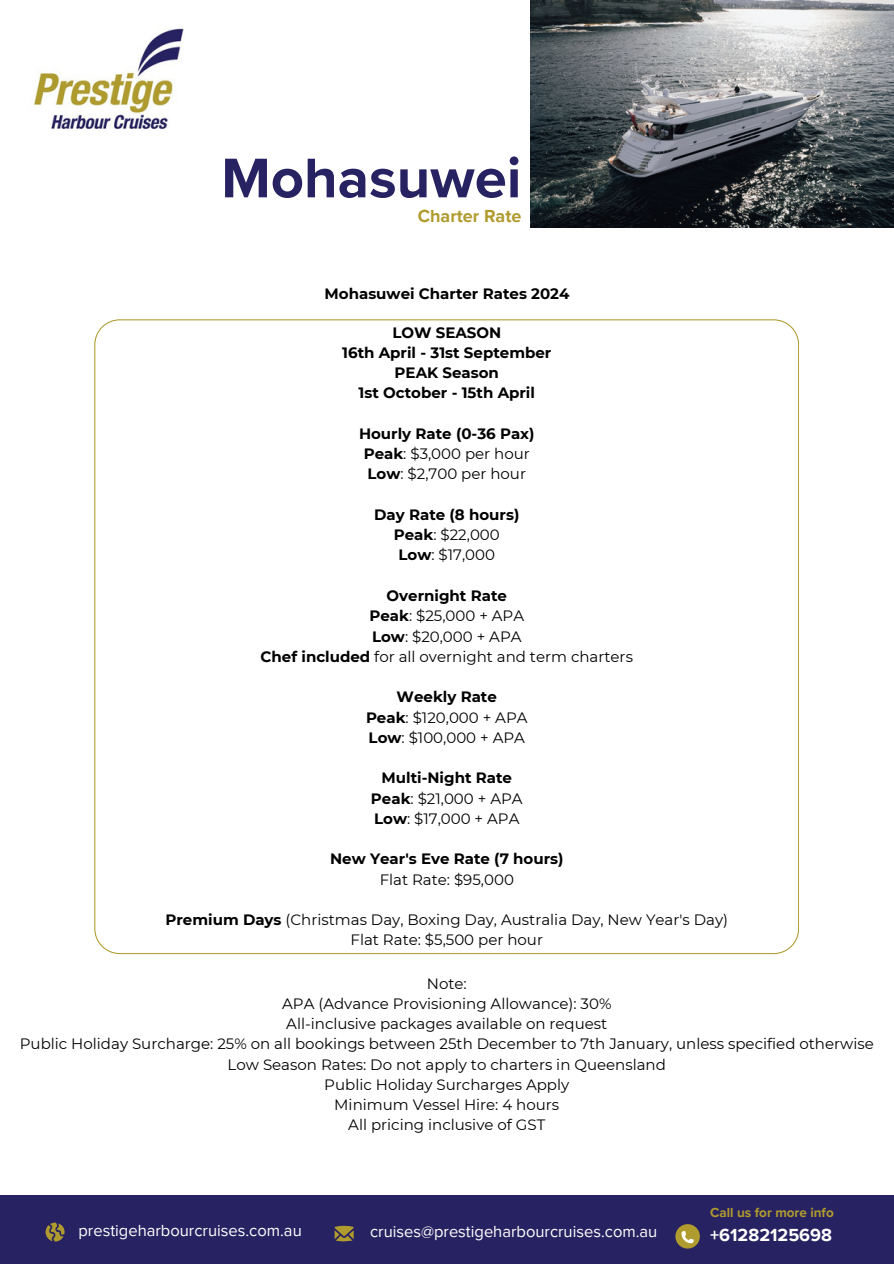
<style>
.page{position:relative;width:894px;height:1264px;background:#fff}
.page>*{position:absolute;margin:0;border:0;box-sizing:border-box;transform-origin:0 0}
.t1{font:700 57.9px "Proxima Nova";color:#272261}
.t2{font:700 18px "Proxima Nova";color:#fff}
.t3{font:700 18px "Proxima Nova";color:#b09b2e}
.t4{font:16.5px "Proxima Nova";color:#fff}
.t5{font:15px/20.2px "Montserrat";color:#000;text-align:center}
.t6{font:700 15px/20.2px "Montserrat";color:#000;text-align:center}
.t7{font:700 13.5px "Proxima Nova";color:#b09b2e}
.s1{font-weight:700}
.s2{font-weight:400}
</style>
<div class="page">
<div style="left:0;top:1195px;width:893px;height:68px;background:#272261"></div>
<svg style="left:46px;top:1222px;width:19px;height:19px"></svg>
<svg style="left:334px;top:1225px;width:19px;height:16px"></svg>
<svg style="left:675px;top:1224px;width:24px;height:24px"></svg>
<svg style="left:681px;top:1230px;width:12px;height:13px"></svg>
<img style="left:33px;top:28px;width:151px;height:101px">
<svg style="left:94px;top:319px;width:704px;height:635px"></svg>
<img style="left:530px;top:0;width:363px;height:227px">
<h5 class="t1" style="left:221px;top:144px;width:301px">Mohasuwei</h5>
<h5 class="t3" style="left:417px;top:206px;width:105px">Charter Rate</h5>
<h5 class="t6" style="left:324px;top:283px;width:246px">Mohasuwei Charter Rates 2024</h5>
<h5 class="t6" style="left:342px;top:322px;width:210px">LOW SEASON<br>16th April - 31st September<br>PEAK Season<br>1st October - 15th April</h5>
<h5 class="t5" style="left:359px;top:423px;width:177px"><span class="s1">Hourly Rate (0-36 Pax)<br>Peak</span>: $3,000 per hour<br><span class="s1">Low</span>: $2,700 per hour</h5>
<h5 class="t6" style="left:374px;top:504px;width:147px">Day Rate (8 hours)<br>Peak<span class="s2">: $22,000<br></span>Low<span class="s2">: $17,000</span></h5>
<p class="t5" style="left:260px;top:585px;width:374px"><span class="s1">Overnight Rate<br>Peak</span>: $25,000 + APA<br><span class="s1">Low</span>: $20,000 + APA<br><span class="s1">Chef included</span> for all overnight and term charters</p>
<h5 class="t5" style="left:366px;top:686px;width:163px"><span class="s1">Weekly Rate<br>Peak</span>: $120,000 + APA<br><span class="s1">Low</span>: $100,000 + APA</h5>
<h3 class="t5" style="left:371px;top:767px;width:153px"><span class="s1">Multi-Night Rate<br>Peak</span>: $21,000 + APA<br><span class="s1">Low</span>: $17,000 + APA</h3>
<h3 class="t6" style="left:330px;top:848px;width:235px">New Year's Eve Rate (7 hours)<br><span class="s2">Flat Rate: $95,000</span></h3>
<p class="t5" style="left:165px;top:909px;width:564px"><span class="s1">Premium Days</span> (Christmas Day, Boxing Day, Australia Day, New Year's Day)<br>Flat Rate: $5,500 per hour</p>
<p class="t5" style="left:20px;top:973px;width:855px">Note:<br>APA (Advance Provisioning Allowance): 30%<br>All-inclusive packages available on request<br>Public Holiday Surcharge: 25% on all bookings between 25th December to 7th January, unless specified otherwise Low Season Rates: Do not apply to charters in Queensland<br>Public Holiday Surcharges Apply<br>Minimum Vessel Hire: 4 hours<br>All pricing inclusive of GST</p>
<h4 class="t7" style="left:710px;top:1204px;width:125px">Call us for more info</h4>
<p class="t4" style="left:78px;top:1220px;width:225px">prestigeharbourcruises.com.au</p>
<p class="t4" style="left:370px;top:1221px;width:289px">cruises@prestigeharbourcruises.com.au</p>
<p class="t2" style="left:710px;top:1224px;width:123px">+61282125698</p>
</div>
